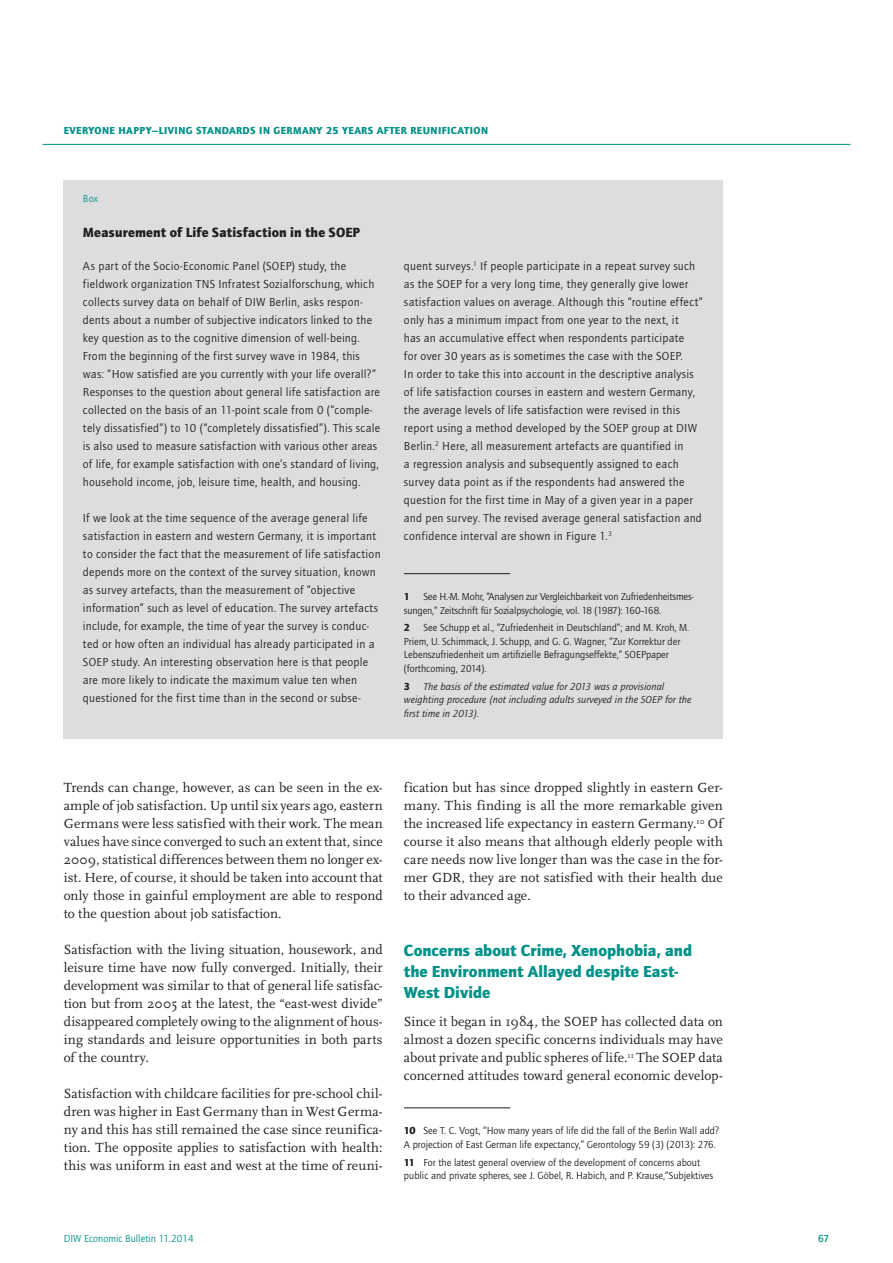
<style>
.page{position:relative;width:893px;height:1263px;background:#fff}
.page>*{position:absolute;margin:0;border:0;box-sizing:border-box;transform-origin:0 0}
._01_Zwischenüberschr{font:900 16.5px/21px "Quay Sans ITC Std";color:#009188}
._02_Fließtext_9_2pt{font:13.8px/18px "Scala Pro";letter-spacing:.005em;color:#231f20;text-align:justify}
.DIW-Infografik-H1{font:900 13.8px "Quay Sans ITC Std";letter-spacing:.005em;color:#231f20}
.DIW-Infokasten-Flies{font:12px/18px "Quay Sans ITC Std";letter-spacing:.025em;color:#231f20}
._10_Fußnoten_7pt{font:10.5px/13.5px "Quay Sans ITC Std";color:#231f20}
._10_Fußnoten_7pt-2{font:italic 10.5px/13.5px "Quay Sans ITC Std";letter-spacing:.005em;color:#231f20}
.t1{font:900 10.5px "Quay Sans ITC Std";letter-spacing:.04em;color:#009188}
.DIW-Ordnungs-H{font:10.5px "Quay Sans ITC Std";color:#009188}
._10_Fußnoten_7pt-3{font:900 10.5px "Quay Sans ITC Std";color:#231f20}
.t2{font:500 10.5px "Quay Sans ITC Std";color:#009188}
.s1{font-weight:900}
</style>
<div class="page">
<hr style="left:43px;top:144px;width:807px;height:1px;background:#009188">
<div style="left:64px;top:180px;width:659px;height:558px;background:#dcdddf"></div>
<hr style="left:404px;top:573px;width:106px;height:1px;background:#231f20">
<hr style="left:404px;top:1107px;width:106px;height:1px;background:#231f20">
<p class="t1" style="left:64px;top:124px;width:39px">Everyone</p>
<p class="t1" style="left:118px;top:124px;width:53px">Happy—Living</p>
<p class="t1" style="left:196px;top:124px;width:14px">Standards</p>
<p class="t1" style="left:259px;top:124px;width:91px">in Germany 25 Years</p>
<p class="t1" style="left:377px;top:124px;width:20px">after</p>
<p class="t1" style="left:410px;top:124px;width:55px">Reuni fication</p>
<p class="DIW-Ordnungs-H" style="left:83px;top:193px;width:17px">Box</p>
<p class="DIW-Infografik-H1" style="left:83px;top:224px;width:279px">Measurement of Life Satisfaction in the SOEP</p>
<p class="DIW-Infokasten-Flies" style="left:83px;top:257px;width:299px">As part of the Socio-Economic Panel (SOEP) study, the fieldwork organization TNS Infratest Sozialforschung, which collects survey data on behalf of DIW Berlin, asks respon&shy;dents about a number of subjective indicators linked to the key question as to the cognitive dimension of well-being.<br>From the beginning of the first survey wave in 1984, this was: “How satisfied are you currently with your life overall?” Responses to the question about general life satisfaction are collected on the basis of an 11-point scale from 0 (“comple&shy;tely dissatisfied”) to 10 (“completely dissatisfied”). This scale is also used to measure satisfaction with various other areas of life, for example satisfaction with one’s standard of living, household income, job, leisure time, health, and housing.</p>
<p class="DIW-Infokasten-Flies" style="left:83px;top:509px;width:299px">If we look at the time sequence of the average general life satisfaction in eastern and western Germany, it is important to consider the fact that the measurement of life satisfaction depends more on the context of the survey situation, known as survey artefacts, than the measurement of “objective information” such as level of education. The survey artefacts include, for example, the time of year the survey is conduc&shy;ted or how often an individual has already participated in a SOEP study. An interesting observation here is that people are more likely to indicate the maximum value ten when questioned for the first time than in the second or subse-</p>
<p class="DIW-Infokasten-Flies" style="left:404px;top:257px;width:300px">quent surveys.<sup>1</sup> If people participate in a repeat survey such as the SOEP for a very long time, they generally give lower satisfaction values on average. Although this “routine effect” only has a minimum impact from one year to the next, it<br>has an accumulative effect when respondents participate<br>for over 30 years as is sometimes the case with the SOEP.<br>In order to take this into account in the descriptive analysis of life satisfaction courses in eastern and western Germany, the average levels of life satisfaction were revised in this report using a method developed by the SOEP group at DIW Berlin.<sup>2</sup> Here, all measurement artefacts are quantified in<br>a regression analysis and subsequently assigned to each survey data point as if the respondents had answered the question for the first time in May of a given year in a paper and pen survey. The revised average general satisfaction and confidence interval are shown in Figure 1.<sup>3</sup></p>
<p class="_10_Fußnoten_7pt" style="left:404px;top:590px;width:291px;text-indent:20px">See H.-M. Mohr, “Analysen zur Vergleichbarkeit von Zufriedenheitsmes&shy;sungen,” Zeitschrift für Sozialpsychologie, vol. 18 (1987): 160–168.</p>
<p class="_10_Fußnoten_7pt-3" style="left:404px;top:621px;width:8px">2</p>
<p class="_10_Fußnoten_7pt-3" style="left:404px;top:590px;width:8px">1</p>
<p class="_10_Fußnoten_7pt" style="left:404px;top:621px;width:287px;text-indent:19px">See Schupp et al., “Zufriedenheit in Deutschland”; and M. Kroh, M.<br>Priem, U. Schimmack, J. Schupp, and G. G. Wagner, “Zur Korrektur der Lebenszufriedenheit um artifizielle Befragungseffekte,” SOEPpaper (forthcoming, 2014).</p>
<p class="_10_Fußnoten_7pt-3" style="left:404px;top:680px;width:8px">3</p>
<p class="_10_Fußnoten_7pt-2" style="left:404px;top:679px;width:289px;text-indent:20px">The basis of the estimated value for 2013 was a provisional weighting procedure (not including adults surveyed in the SOEP for the first time in 2013).</p>
<p class="_02_Fließtext_9_2pt" style="left:64px;top:778px;width:320px">Trends can change, however, as can be seen in the ex&shy;ample of job satisfaction. Up until six years ago, eastern Germans were less satisfied with their work. The mean values have since converged to such an extent that, since 2009, statistical differences between them no longer ex&shy;ist. Here, of course, it should be taken into account that only those in gainful employment are able to respond to the question about job satisfaction.</p>
<p class="_02_Fließtext_9_2pt" style="left:64px;top:940px;width:320px">Satisfaction with the living situation, housework, and leisure time have now fully converged. Initially, their development was similar to that of general life satisfac&shy;tion but from 2005 at the latest, the “east-west divide” disappeared completely owing to the alignment of hous&shy;ing standards and leisure opportunities in both parts of the country.</p>
<p class="_02_Fließtext_9_2pt" style="left:64px;top:1084px;width:320px">Satisfaction with childcare facilities for pre-school chil&shy;dren was higher in East Germany than in West Germa&shy;ny and this has still remained the case since reunifica&shy;tion. The opposite applies to satisfaction with health: this was uniform in east and west at the time of reuni-</p>
<p class="_02_Fließtext_9_2pt" style="left:404px;top:778px;width:320px">fication but has since dropped slightly in eastern Ger&shy;many. This finding is all the more remarkable given the increased life expectancy in eastern Germany.<sup>10</sup> Of course it also means that although elderly people with care needs now live longer than was the case in the for&shy;mer GDR, they are not satisfied with their health due to their advanced age.</p>
<p class="_01_Zwischenüberschr" style="left:404px;top:939px;width:290px">Concerns about Crime, Xenophobia, and the Environment Allayed despite East-<br>West Divide</p>
<p class="_02_Fließtext_9_2pt" style="left:404px;top:1012px;width:320px">Since it began in 1984, the SOEP has collected data on almost a dozen specific concerns individuals may have about private and public spheres of life.<sup>11</sup> The SOEP data concerned attitudes toward general economic develop-</p>
<p class="_10_Fußnoten_7pt" style="left:404px;top:1124px;width:317px"><span class="s1">10</span> See T. C. Vogt, “How many years of life did the fall of the Berlin Wall add?<br>A projection of East German life expectancy,” Gerontology 59 (3) (2013): 276.</p>
<p class="_10_Fußnoten_7pt" style="left:404px;top:1155px;width:311px"><span class="s1">11</span> For the latest general overview of the development of concerns about public and private spheres, see J. Göbel, R. Habich, and P. Krause,“Subjektives</p>
<p class="DIW-Ordnungs-H" style="left:64px;top:1232px;width:131px">DIW Economic Bulletin 11.2014</p>
<p class="t2" style="left:818px;top:1232px;width:12px">67</p>
</div>
